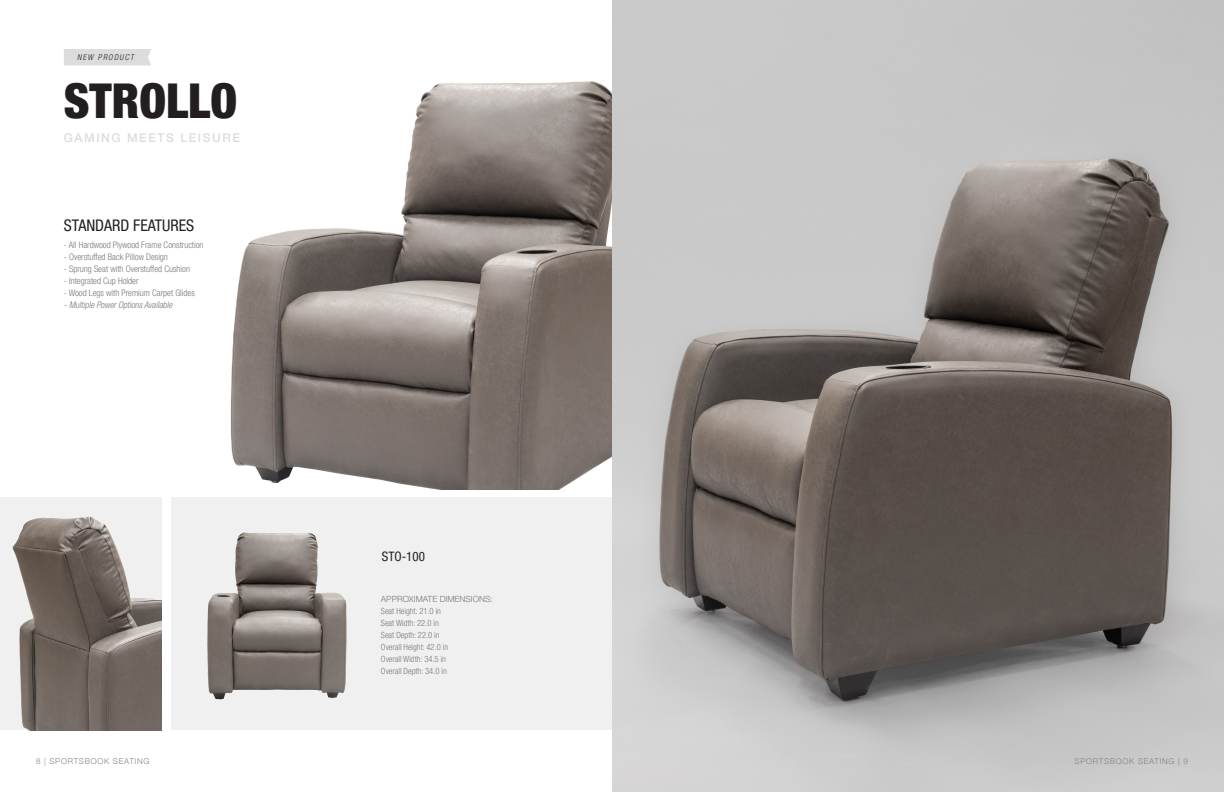
<style>
.page{position:relative;width:1224px;height:792px;background:#fff}
.page>*{position:absolute;margin:0;border:0;box-sizing:border-box;transform-origin:0 0}
.t1{font:900 condensed 48px "Helvetica Neue LT Pro";color:#231f20}
.t2{font:condensed 16px "Helvetica Neue LT Pro";color:#231f20}
.t3{font:condensed 13px "Helvetica Neue LT Pro";color:#231f20}
.t4{font:500 12px "Helvetica Neue LT Pro";letter-spacing:.13em;color:#dcdcdc}
.t5{font:300 condensed 9px "Helvetica Neue LT Pro";color:#76787b}
.t6{font:italic 300 condensed 9px "Helvetica Neue LT Pro";color:#76787b}
.t7{font:300 condensed 8.5px/12px "Helvetica Neue LT Pro";color:#76787b}
.t8{font:300 8.5px "Helvetica Neue LT Pro";color:#76787b}
.t9{font:300 8px "Helvetica Neue";letter-spacing:.09em;color:#808285}
.t10{font:italic 300 condensed 8px "Helvetica Neue LT Pro";letter-spacing:.16em;color:#231f20}
</style>
<div class="page">
<div style="left:171px;top:497px;width:441px;height:233px;background:#f0f0f0"></div>
<img style="left:207px;top:532px;width:140px;height:168px">
<img style="left:230px;top:81px;width:382px;height:408px">
<img style="left:0;top:497px;width:162px;height:233px">
<svg style="left:64px;top:49px;width:87px;height:16px"></svg>
<img style="left:612px;top:0;width:612px;height:792px">
<p class="t10" style="left:77px;top:53px;width:58px">NEW PRODUCT</p>
<p class="t1" style="left:64px;top:72px;width:175px">STROLLO</p>
<p class="t4" style="left:64px;top:131px;width:178px">GAMING MEETS LEISURE</p>
<p class="t2" style="left:64px;top:216px;width:132px">STANDARD FEATURES</p>
<p class="t5" style="left:64px;top:239px;width:141px">- All Hardwood Plywood Frame Construction</p>
<p class="t5" style="left:64px;top:251px;width:106px">- Overstuffed Back Pillow Design</p>
<p class="t5" style="left:64px;top:263px;width:128px">- Sprung Seat with Overstuffed Cushion</p>
<p class="t5" style="left:64px;top:275px;width:76px">- Integrated Cup Holder</p>
<p class="t5" style="left:64px;top:287px;width:133px">- Wood Legs with Premium Carpet Glides</p>
<p class="t6" style="left:64px;top:299px;width:110px">- Multiple Power Options Available</p>
<p class="t3" style="left:382px;top:549px;width:45px">STO-100</p>
<p class="t8" style="left:381px;top:594px;width:113px">APPROXIMATE DIMENSIONS:</p>
<p class="t7" style="left:381px;top:605px;width:69px">Seat Height: 21.0 in<br>Seat Width: 22.0 in<br>Seat Depth: 22.0 in<br>Overall Height: 42.0 in<br>Overall Width: 34.5 in<br>Overall Depth: 34.0 in</p>
<p class="t9" style="left:36px;top:754px;width:115px">8 | SPORTSBOOK SEATING</p>
<p class="t9" style="left:1075px;top:754px;width:115px">SPORTSBOOK SEATING | 9</p>
</div>
